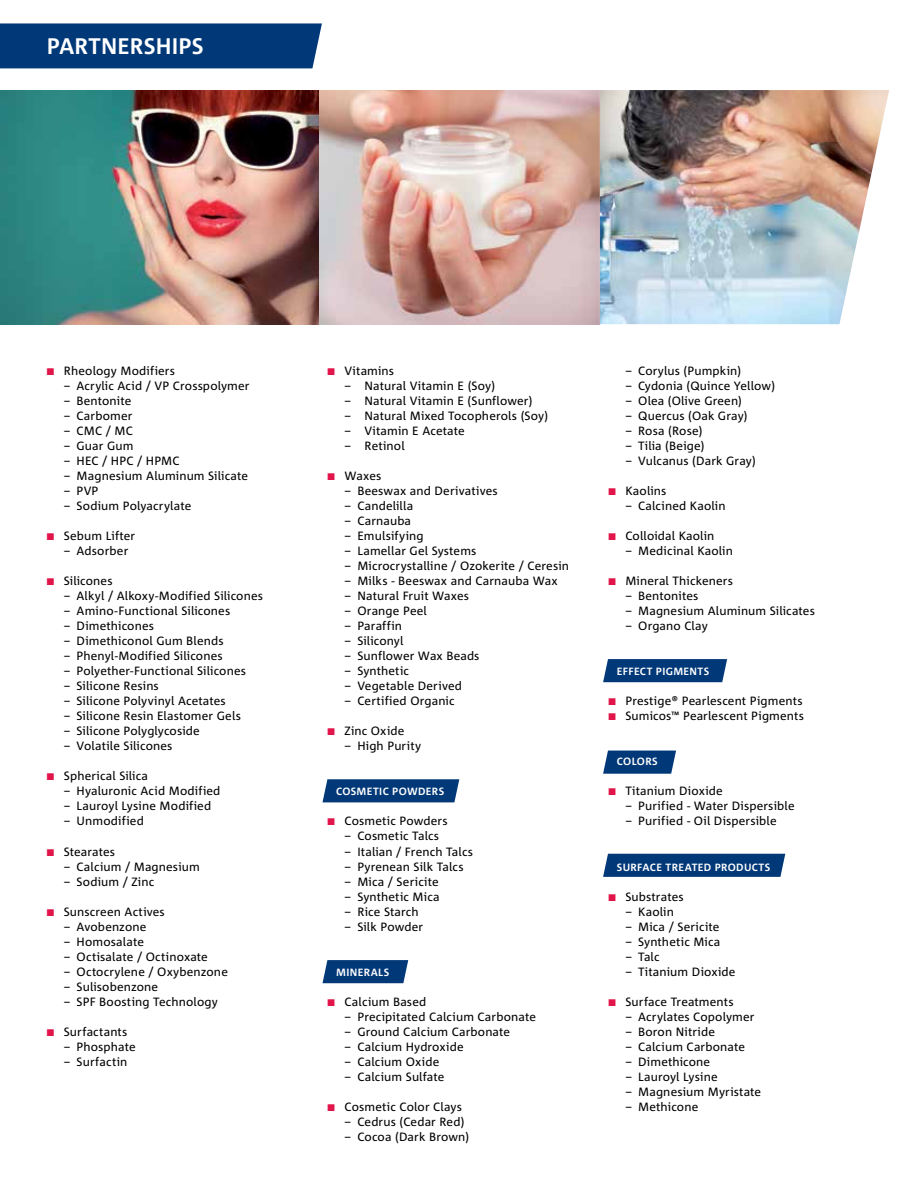
<style>
.page{position:relative;width:919px;height:1187px;background:#fff}
.page>*{position:absolute;margin:0;border:0;box-sizing:border-box;transform-origin:0 0}
.t1{font:700 22.5px "Corpid E1 s";color:#fff}
.t2{font:12px/15px "Corpid E1 s";letter-spacing:.01em;color:#000}
.t3{font:700 10.5px "Corpid E1 s";color:#fff}
.s1{color:#e1154a}
</style>
<div class="page">
<img style="left:0;top:90px;width:319px;height:234px">
<img style="left:319px;top:90px;width:231px;height:234px">
<img style="left:550px;top:90px;width:339px;height:234px">
<svg style="left:322px;top:779px;width:137px;height:23px;background:#0c417e"></svg>
<svg style="left:603px;top:659px;width:124px;height:23px;background:#0a407d"></svg>
<svg style="left:322px;top:960px;width:86px;height:23px;background:#104480"></svg>
<svg style="left:603px;top:750px;width:73px;height:23px;background:#164984"></svg>
<svg style="left:603px;top:853px;width:182px;height:23px;background:#0e437f"></svg>
<div style="left:0;top:23px;width:322px;height:45px;background:#003878"></div>
<h1 class="t1" style="left:47px;top:32px;width:158px">PARTNERSHIPS</h1>
<p class="t2" style="left:64px;top:363px;width:187px;text-indent:-17px"><span class="s1">■</span> Rheology Modifiers<br>− Acrylic Acid / VP Crosspolymer − Bentonite<br>− Carbomer<br>− CMC / MC<br>− Guar Gum<br>− HEC / HPC / HPMC<br>− Magnesium Aluminum Silicate − PVP<br>− Sodium Polyacrylate</p>
<p class="t2" style="left:64px;top:528px;width:73px;text-indent:-17px"><span class="s1">■</span> Sebum Lifter − Adsorber</p>
<p class="t2" style="left:64px;top:573px;width:201px;text-indent:-17px"><span class="s1">■</span> Silicones<br>− Alkyl / Alkoxy-Modified Silicones − Amino-Functional Silicones<br>− Dimethicones<br>− Dimethiconol Gum Blends<br>− Phenyl-Modified Silicones<br>− Polyether-Functional Silicones<br>− Silicone Resins<br>− Silicone Polyvinyl Acetates<br>− Silicone Resin Elastomer Gels<br>− Silicone Polyglycoside<br>− Volatile Silicones</p>
<p class="t2" style="left:64px;top:768px;width:158px;text-indent:-17px"><span class="s1">■</span> Spherical Silica<br>− Hyaluronic Acid Modified − Lauroyl Lysine Modified − Unmodified</p>
<p class="t2" style="left:64px;top:843px;width:137px;text-indent:-17px"><span class="s1">■</span> Stearates<br>− Calcium / Magnesium − Sodium / Zinc</p>
<p class="t2" style="left:64px;top:903px;width:166px;text-indent:-17px"><span class="s1">■</span> Sunscreen Actives<br>− Avobenzone<br>− Homosalate<br>− Octisalate / Octinoxate<br>− Octocrylene / Oxybenzone − Sulisobenzone<br>− SPF Boosting Technology</p>
<p class="t2" style="left:64px;top:1023px;width:73px;text-indent:-17px"><span class="s1">■</span> Surfactants − Phosphate − Surfactin</p>
<p class="t2" style="left:344px;top:363px;width:205px;text-indent:-17px"><span class="s1">■</span> Vitamins<br>− Natural Vitamin E (Soy)<br>− Natural Vitamin E (Sunflower)<br>− Natural Mixed Tocopherols (Soy) − Vitamin E Acetate<br>− Retinol</p>
<p class="t2" style="left:344px;top:468px;width:226px;text-indent:-17px"><span class="s1">■</span> Waxes<br>− Beeswax and Derivatives<br>− Candelilla<br>− Carnauba<br>− Emulsifying<br>− Lamellar Gel Systems<br>− Microcrystalline / Ozokerite / Ceresin − Milks - Beeswax and Carnauba Wax<br>− Natural Fruit Waxes<br>− Orange Peel<br>− Paraffin<br>− Siliconyl<br>− Sunflower Wax Beads<br>− Synthetic<br>− Vegetable Derived<br>− Certified Organic</p>
<p class="t2" style="left:344px;top:723px;width:78px;text-indent:-17px"><span class="s1">■</span> Zinc Oxide<br>− High Purity</p>
<p class="t3" style="left:336px;top:785px;width:110px">COSMETIC POWDERS</p>
<p class="t2" style="left:344px;top:813px;width:130px;text-indent:-17px"><span class="s1">■</span> Cosmetic Powders<br>− Cosmetic Talcs<br>− Italian / French Talcs − Pyrenean Silk Talcs − Mica / Sericite<br>− Synthetic Mica<br>− Rice Starch<br>− Silk Powder</p>
<p class="t3" style="left:336px;top:965px;width:55px">MINERALS</p>
<p class="t2" style="left:344px;top:993px;width:193px;text-indent:-17px"><span class="s1">■</span> Calcium Based<br>− Precipitated Calcium Carbonate − Ground Calcium Carbonate<br>− Calcium Hydroxide<br>− Calcium Oxide<br>− Calcium Sulfate</p>
<p class="t2" style="left:344px;top:1098px;width:126px;text-indent:-17px"><span class="s1">■</span> Cosmetic Color Clays − Cedrus (Cedar Red) − Cocoa (Dark Brown)</p>
<p class="t2" style="left:625px;top:363px;width:151px">− Corylus (Pumpkin)<br>− Cydonia (Quince Yellow) − Olea (Olive Green)<br>− Quercus (Oak Gray)<br>− Rosa (Rose)<br>− Tilia (Beige)<br>− Vulcanus (Dark Gray)</p>
<p class="t2" style="left:625px;top:483px;width:102px;text-indent:-17px"><span class="s1">■</span> Kaolins<br>− Calcined Kaolin</p>
<p class="t2" style="left:625px;top:528px;width:109px;text-indent:-17px"><span class="s1">■</span> Colloidal Kaolin<br>− Medicinal Kaolin</p>
<p class="t2" style="left:625px;top:573px;width:191px;text-indent:-17px"><span class="s1">■</span> Mineral Thickeners<br>− Bentonites<br>− Magnesium Aluminum Silicates − Organo Clay</p>
<p class="t3" style="left:617px;top:665px;width:94px">EFFECT PIGMENTS</p>
<p class="t2" style="left:608px;top:693px;width:196px"><span class="s1">■</span> Prestige® Pearlescent Pigments</p>
<p class="t2" style="left:608px;top:708px;width:197px"><span class="s1">■</span> Sumicos™ Pearlescent Pigments</p>
<p class="t3" style="left:617px;top:755px;width:43px">COLORS</p>
<p class="t2" style="left:625px;top:783px;width:171px;text-indent:-17px"><span class="s1">■</span> Titanium Dioxide<br>− Purified - Water Dispersible − Purified - Oil Dispersible</p>
<p class="t3" style="left:617px;top:860px;width:155px">SURFACE TREATED PRODUCTS</p>
<p class="t2" style="left:625px;top:888px;width:112px;text-indent:-17px"><span class="s1">■</span> Substrates<br>− Kaolin<br>− Mica / Sericite<br>− Synthetic Mica<br>− Talc<br>− Titanium Dioxide</p>
<p class="t2" style="left:625px;top:993px;width:137px;text-indent:-17px"><span class="s1">■</span> Surface Treatments<br>− Acrylates Copolymer − Boron Nitride<br>− Calcium Carbonate<br>− Dimethicone<br>− Lauroyl Lysine<br>− Magnesium Myristate − Methicone</p>
</div>
